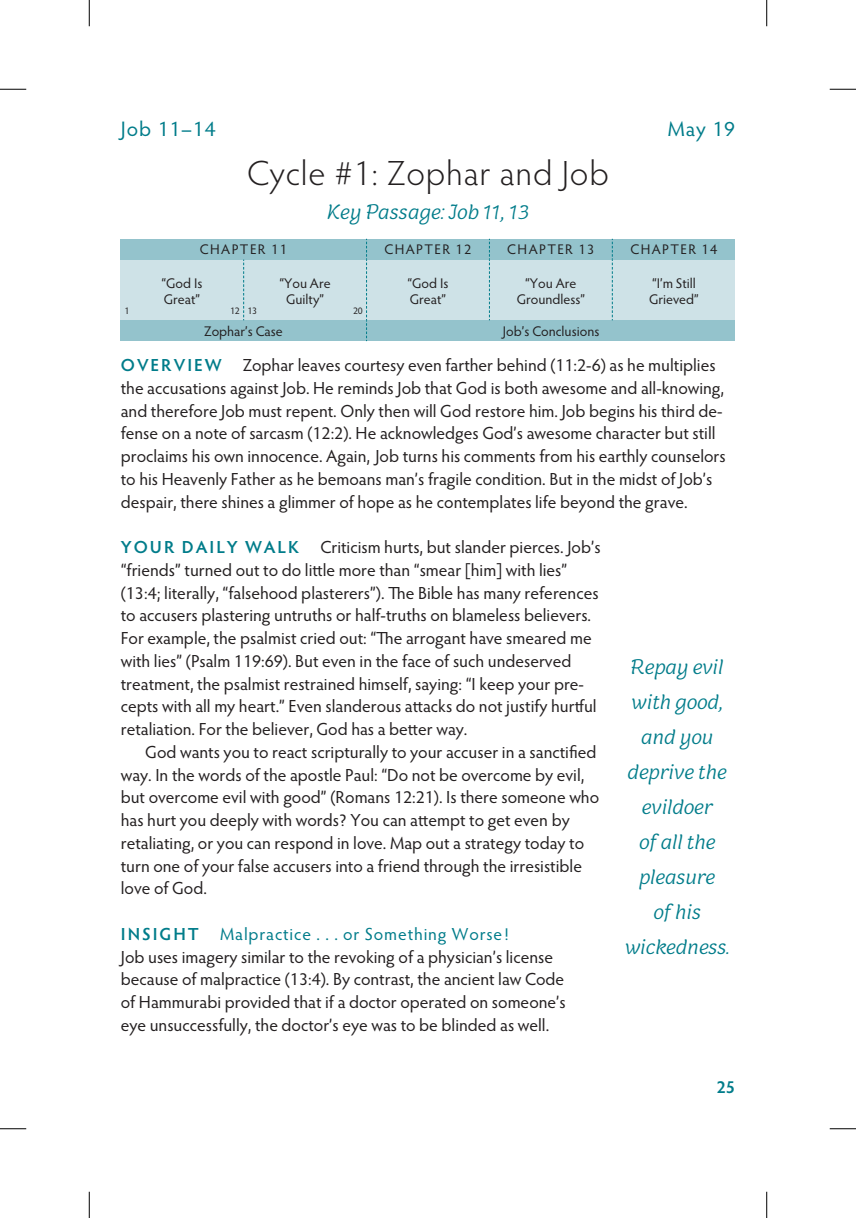
<style>
.page{position:relative;width:856px;height:1218px;background:#fff}
.page>*{position:absolute;margin:0;border:0;box-sizing:border-box;transform-origin:0 0}
.t1{font:300 35px "Hypatia Sans Pro";letter-spacing:.025em;color:#231f20}
.t2{font:italic 300 26.25px/35px "Holden";color:#007c8a;text-align:center}
.t3{font:21px "Hypatia Sans Pro";letter-spacing:.05em;color:#007c8a}
.t4{font:17.5px/22.8px "Hypatia Sans Pro";color:#231f20}
.t5{font:600 17.5px "Hypatia Sans Pro";color:#007c8a}
.t6{font:14px/15.8px "Hypatia Sans Pro";color:#231f20}
.t7{font:14px "Hypatia Sans Pro";letter-spacing:.1em;color:#231f20}
.t8{font:9.62px "Hypatia Sans Pro";color:#231f20}
.s1{font-weight:600;color:#007c8a}
.s2{color:#007c8a}
</style>
<div class="page">
<div style="left:121px;top:242px;width:614px;height:95px;background:#cee2e7"></div>
<div style="left:121px;top:239px;width:614px;height:21px;background:#94c3cc"></div>
<div style="left:121px;top:320px;width:614px;height:21px;background:#94c3cc"></div>
<svg style="left:243px;top:260px;width:1px;height:60px"></svg>
<svg style="left:489px;top:239px;width:1px;height:81px"></svg>
<svg style="left:612px;top:239px;width:1px;height:81px"></svg>
<svg style="left:366px;top:239px;width:1px;height:102px"></svg>
<svg style="left:0;top:89px;width:26px;height:1px"></svg>
<svg style="left:830px;top:89px;width:26px;height:1px"></svg>
<svg style="left:0;top:1128px;width:26px;height:1px"></svg>
<svg style="left:830px;top:1128px;width:26px;height:1px"></svg>
<svg style="left:89px;top:0;width:1px;height:26px"></svg>
<svg style="left:89px;top:1192px;width:1px;height:26px"></svg>
<svg style="left:766px;top:0;width:1px;height:26px"></svg>
<svg style="left:766px;top:1192px;width:1px;height:26px"></svg>
<p class="t3" style="left:121px;top:115px;width:96px">Job 11–14</p>
<p class="t3" style="left:667px;top:115px;width:69px">May 19</p>
<h1 class="t1" style="left:247px;top:151px;width:363px">Cycle #1: Zophar and Job</h1>
<h2 class="t2" style="left:327px;top:195px;width:204px">Key Passage: Job 11, 13</h2>
<p class="t7" style="left:200px;top:240px;width:89px">CHAPTER 11</p>
<p class="t7" style="left:384px;top:240px;width:89px">CHAPTER 12</p>
<p class="t7" style="left:507px;top:240px;width:89px">CHAPTER 13</p>
<p class="t7" style="left:630px;top:240px;width:89px">CHAPTER 14</p>
<p class="t6" style="left:162px;top:275px;width:42px">“God Is<br>Great”</p>
<p class="t6" style="left:279px;top:275px;width:53px;text-align:center">“You Are<br>Guilty”</p>
<p class="t6" style="left:407px;top:275px;width:42px">“God Is<br>Great”</p>
<p class="t6" style="left:517px;top:275px;width:70px;text-align:center">“You Are<br>Groundless”</p>
<p class="t6" style="left:649px;top:275px;width:51px">“I’m Still<br>Grieved”</p>
<p class="t6" style="left:204px;top:323px;width:80px">Zophar’s Case</p>
<p class="t6" style="left:503px;top:323px;width:98px">Job’s Conclusions</p>
<p class="t8" style="left:125px;top:305px;width:6px">1</p>
<p class="t8" style="left:230px;top:305px;width:29px">12 13</p>
<p class="t8" style="left:353px;top:305px;width:11px">20</p>
<p class="t4" style="left:121px;top:353px;width:606px"><span class="s1">OVERVIEW</span> Zophar leaves courtesy even farther behind (11:2-6) as he multiplies the accusations against Job. He reminds Job that God is both awesome and all-knowing, and therefore Job must repent. Only then will God restore him. Job begins his third de&shy;fense on a note of sarcasm (12:2). He acknowledges God’s awesome character but still proclaims his own innocence. Again, Job turns his comments from his earthly counselors to his Heavenly Father as he bemoans man’s fragile condition. But in the midst of Job’s despair, there shines a glimmer of hope as he contemplates life beyond the grave.</p>
<p class="t4" style="left:121px;top:535px;width:481px"><span class="s1">YOUR DAILY WALK</span> Criticism hurts, but slander pierces. Job’s “friends” turned out to do little more than “smear [him] with lies” (13:4; literally, “falsehood plasterers”). The Bible has many references to accusers plastering untruths or half-truths on blameless believers.<br>For example, the psalmist cried out: “The arrogant have smeared me with lies” (Psalm 119:69). But even in the face of such undeserved treatment, the psalmist restrained himself, saying: “I keep your pre&shy;cepts with all my heart.” Even slanderous attacks do not justify hurtful retaliation. For the believer, God has a better way.</p>
<p class="t4" style="left:121px;top:740px;width:480px;text-indent:25px">God wants you to react scripturally to your accuser in a sanctified way. In the words of the apostle Paul: “Do not be overcome by evil, but overcome evil with good” (Romans 12:21). Is there someone who has hurt you deeply with words? You can attempt to get even by retaliating, or you can respond in love. Map out a strategy today to turn one of your false accusers into a friend through the irresistible love of God.</p>
<p class="t4" style="left:121px;top:922px;width:446px"><span class="s1">INSIGHT</span> <span class="s2">Malpractice . . . or Something Worse!<br></span>Job uses imagery similar to the revoking of a physician’s license because of malpractice (13:4). By contrast, the ancient law Code of Hammurabi provided that if a doctor operated on someone’s eye unsuccessfully, the doctor’s eye was to be blinded as well.</p>
<h2 class="t2" style="left:625px;top:651px;width:106px">Repay evil with good, and you deprive the evildoer<br>of all the pleasure<br>of his wickedness.</h2>
<p class="t5" style="left:716px;top:1074px;width:20px">25</p>
</div>
